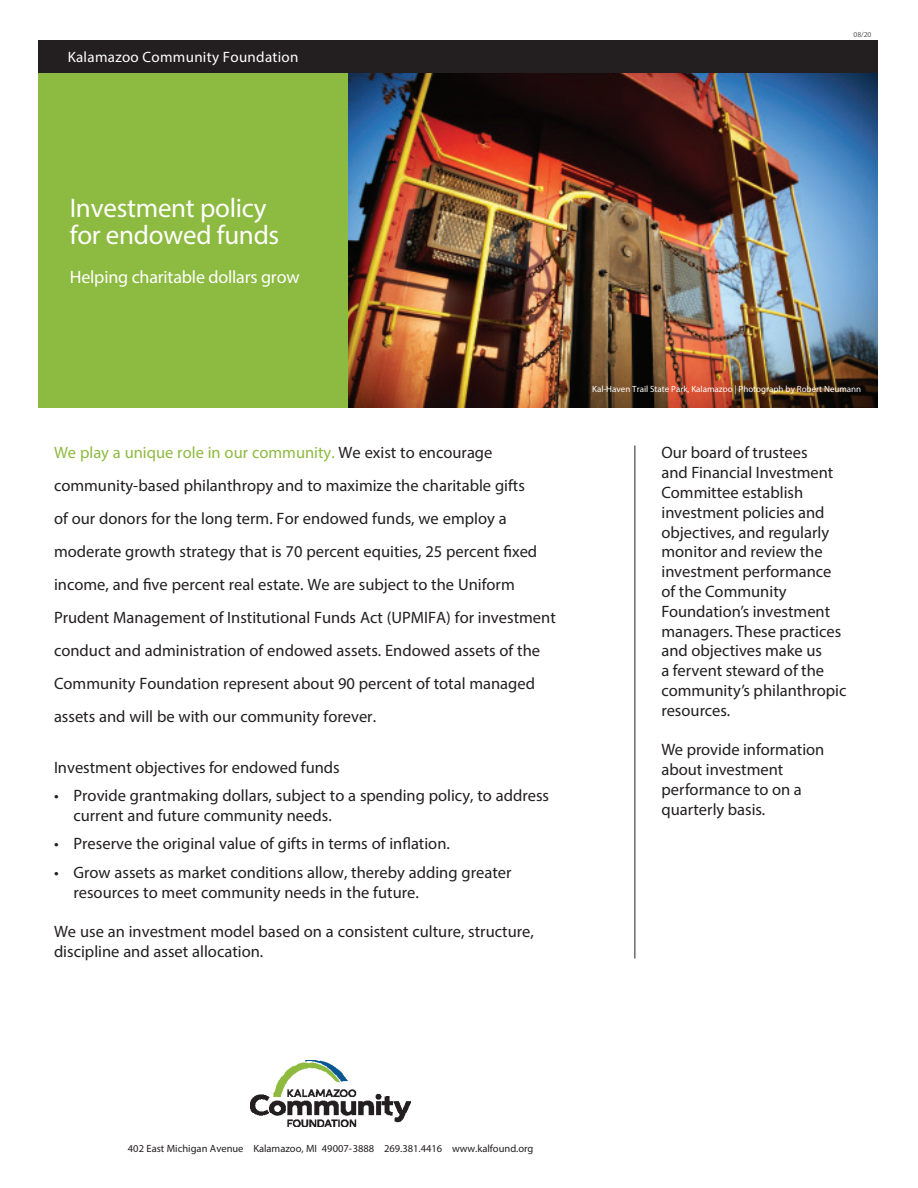
<style>
.page{position:relative;width:918px;height:1188px;background:#fff}
.page>*{position:absolute;margin:0;border:0;box-sizing:border-box;transform-origin:0 0}
.head_b{font:27px/27px "Myriad Pro";letter-spacing:-.01em;color:#fff}
.head_b-2{font:18px "Myriad Pro";letter-spacing:-.01em;color:#fff}
.intro_txt_italic{font:16.5px/33px "Myriad Pro";color:#231f20}
.sidebar_txt{font:16.5px/19.8px "Myriad Pro";color:#231f20}
.body_bullet{font:16.5px/19.8px "Myriad Pro";color:#231f20}
.body_head_tight{font:16.5px "Myriad Pro";color:#231f20}
.category_caps{font:15px "Myriad Pro";letter-spacing:.02em;color:#fff}
.address_text{font:10.5px "Myriad Pro";color:#231f20}
.copyright{font:9px "Myriad Pro";color:#fff}
.copyright-2{font:7.5px "Myriad Pro";color:#57585a}
.s1{color:#8dba40}
</style>
<div class="page">
<img style="left:347px;top:72px;width:531px;height:335px">
<div style="left:38px;top:72px;width:309px;height:335px;background:#8dba40"></div>
<div style="left:38px;top:40px;width:840px;height:32px;background:#231f20"></div>
<hr style="left:634px;top:446px;width:1px;height:512px;background:#231f20">
<img style="left:251px;top:1061px;width:160px;height:65px">
<p class="category_caps" style="left:68px;top:47px;width:232px">Kalamazoo Community Foundation</p>
<p class="copyright-2" style="left:854px;top:29px;width:19px">08/20</p>
<p class="head_b" style="left:70px;top:194px;width:211px">Investment policy for endowed funds</p>
<p class="head_b-2" style="left:70px;top:266px;width:231px">Helping charitable dollars grow</p>
<p class="intro_txt_italic" style="left:54px;top:436px;width:503px"><span class="s1">We play a unique role in our community.</span> We exist to encourage community-based philanthropy and to maximize the charitable gifts<br>of our donors for the long term. For endowed funds, we employ a moderate growth strategy that is 70 percent equities, 25 percent fixed income, and five percent real estate. We are subject to the Uniform Prudent Management of Institutional Funds Act (UPMIFA) for investment conduct and administration of endowed assets. Endowed assets of the Community Foundation represent about 90 percent of total managed assets and will be with our community forever.</p>
<p class="body_head_tight" style="left:54px;top:757px;width:287px">Investment objectives for endowed funds</p>
<p class="body_bullet" style="left:73px;top:785px;width:477px;text-indent:-19px">• Provide grantmaking dollars, subject to a spending policy, to address current and future community needs.</p>
<p class="body_bullet" style="left:54px;top:834px;width:397px">• Preserve the original value of gifts in terms of inflation.</p>
<p class="body_bullet" style="left:73px;top:862px;width:440px;text-indent:-19px">• Grow assets as market conditions allow, thereby adding greater resources to meet community needs in the future.</p>
<p class="body_bullet" style="left:54px;top:922px;width:481px">We use an investment model based on a consistent culture, structure, discipline and asset allocation.</p>
<p class="copyright" style="left:592px;top:383px;width:271px">Kal-Haven Trail State Park, Kalamazoo | Photograph by Robert Neumann</p>
<p class="sidebar_txt" style="left:662px;top:443px;width:187px">Our board of trustees<br>and Financial Investment<br>Committee establish investment policies and objectives, and regularly monitor and review the investment performance of the Community<br>Foundation’s investment managers. These practices and objectives make us<br>a fervent steward of the community’s philanthropic resources.</p>
<p class="sidebar_txt" style="left:662px;top:740px;width:164px">We provide information about investment performance to on a quarterly basis.</p>
<p class="address_text" style="left:128px;top:1142px;width:407px">402 East Michigan Avenue Kalamazoo, MI 49007-3888 269.381.4416 www.kalfound.org</p>
</div>
